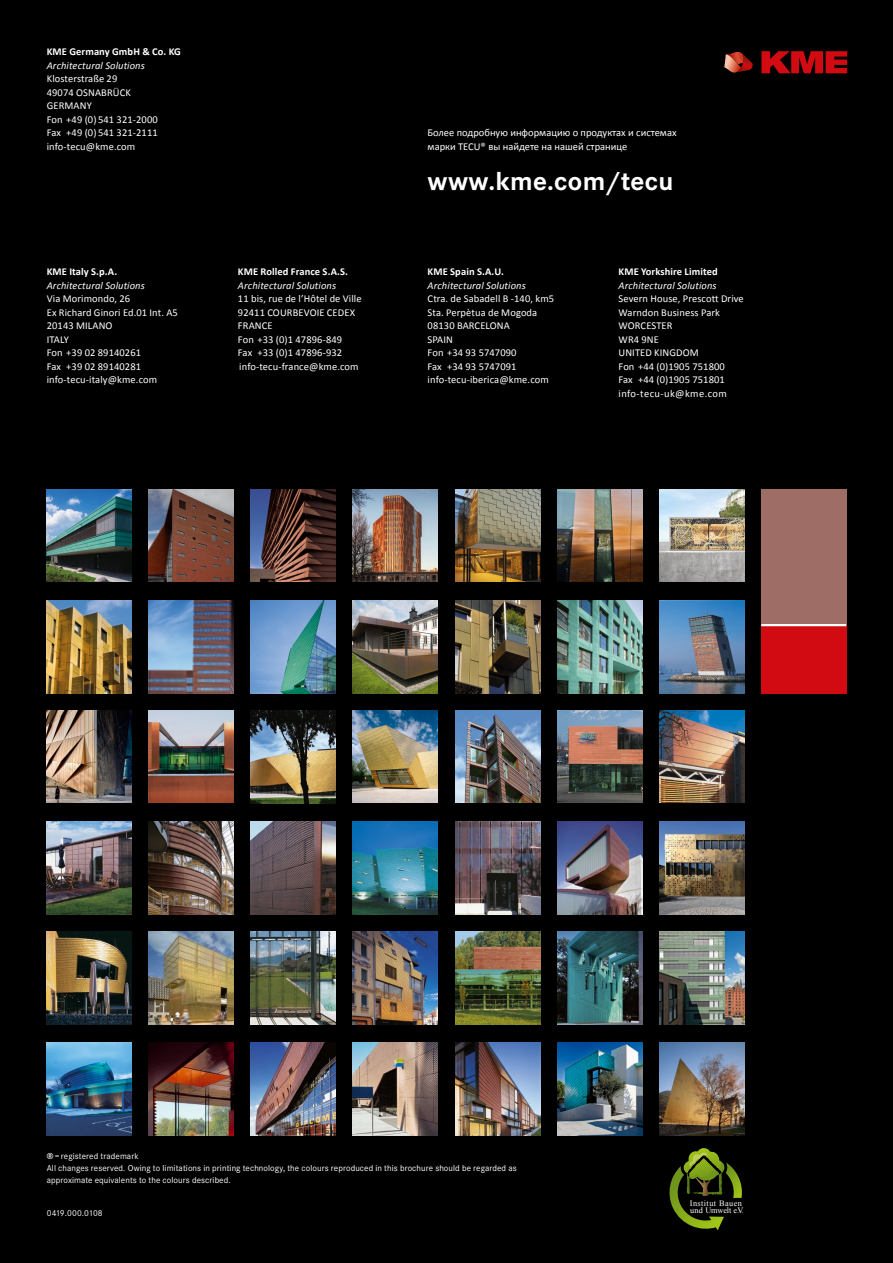
<style>
.page{position:relative;width:893px;height:1263px;background:#000}
.page>*{position:absolute;margin:0;border:0;box-sizing:border-box;transform-origin:0 0}
.t1{font:700 27px "Corporate STOT";letter-spacing:.01em;color:#fff}
.t2{font:10.5px/13.5px "Calibri";letter-spacing:.01em;color:#fff}
.t3{font:italic 10.5px "Calibri";letter-spacing:.01em;color:#fff}
.t4{font:700 10.5px "Calibri";letter-spacing:.01em;color:#fff}
.t5{font:9px/12px "Corporate STOT";letter-spacing:.01em;color:#fff}
.t6{font:9px "Corporate STOT";letter-spacing:-.01em;color:#fff}
.t7{font:8.25px/7.5px "Times New Roman";letter-spacing:.05em;color:#fff}
.s1{font-weight:700}
</style>
<div class="page">
<img style="left:149px;top:489px;width:85px;height:93px">
<img style="left:149px;top:821px;width:85px;height:93px">
<img style="left:455px;top:489px;width:85px;height:93px">
<img style="left:455px;top:821px;width:85px;height:93px">
<img style="left:251px;top:489px;width:85px;height:93px">
<img style="left:251px;top:821px;width:85px;height:93px">
<img style="left:557px;top:489px;width:85px;height:93px">
<img style="left:659px;top:489px;width:85px;height:93px">
<img style="left:557px;top:821px;width:85px;height:93px">
<img style="left:659px;top:821px;width:85px;height:93px">
<img style="left:47px;top:489px;width:85px;height:93px">
<img style="left:47px;top:821px;width:85px;height:93px">
<img style="left:353px;top:489px;width:85px;height:93px">
<img style="left:353px;top:821px;width:85px;height:93px">
<img style="left:251px;top:600px;width:85px;height:93px">
<img style="left:251px;top:931px;width:85px;height:93px">
<img style="left:557px;top:600px;width:85px;height:93px">
<img style="left:659px;top:600px;width:85px;height:93px">
<img style="left:557px;top:931px;width:85px;height:93px">
<img style="left:659px;top:931px;width:85px;height:93px">
<img style="left:149px;top:710px;width:85px;height:93px">
<img style="left:149px;top:1043px;width:85px;height:92px">
<img style="left:455px;top:710px;width:85px;height:93px">
<img style="left:455px;top:1043px;width:85px;height:92px">
<img style="left:47px;top:710px;width:85px;height:93px">
<img style="left:47px;top:1043px;width:85px;height:92px">
<img style="left:659px;top:710px;width:85px;height:93px">
<img style="left:353px;top:1043px;width:85px;height:92px">
<img style="left:47px;top:600px;width:85px;height:93px">
<img style="left:47px;top:931px;width:85px;height:93px">
<img style="left:353px;top:600px;width:85px;height:93px">
<img style="left:353px;top:931px;width:85px;height:93px">
<img style="left:149px;top:600px;width:85px;height:93px">
<img style="left:149px;top:931px;width:85px;height:93px">
<img style="left:455px;top:600px;width:85px;height:93px">
<img style="left:455px;top:931px;width:85px;height:93px">
<img style="left:251px;top:710px;width:85px;height:93px">
<img style="left:251px;top:1043px;width:85px;height:92px">
<img style="left:557px;top:710px;width:85px;height:93px">
<img style="left:353px;top:710px;width:85px;height:93px">
<img style="left:557px;top:1043px;width:85px;height:92px">
<img style="left:659px;top:1043px;width:85px;height:92px">
<svg style="left:669px;top:1150px;width:73px;height:80px"></svg>
<div style="left:761px;top:489px;width:85px;height:136px;background:#9e6d65"></div>
<div style="left:761px;top:625px;width:85px;height:68px;background:#d20a11"></div>
<hr style="left:761px;top:624px;width:85px;height:2px;background:#fff">
<svg style="left:724px;top:52px;width:29px;height:21px"></svg>
<svg style="left:761px;top:51px;width:86px;height:22px"></svg>
<p class="t4" style="left:47px;top:45px;width:136px">KME Germany GmbH &amp; Co. KG</p>
<p class="t3" style="left:47px;top:58px;width:100px">Architectural Solutions</p>
<p class="t2" style="left:47px;top:72px;width:113px">Klosterstraße 29<br>49074 OSNABRÜCK<br>GERMANY<br>Fon +49 (0) 541 321-2000<br>Fax +49 (0) 541 321-2111 info-tecu@kme.com</p>
<p class="t4" style="left:47px;top:265px;width:72px">KME Italy S.p.A.</p>
<p class="t3" style="left:47px;top:278px;width:100px">Architectural Solutions</p>
<p class="t2" style="left:47px;top:292px;width:133px">Via Morimondo, 26<br>Ex Richard Ginori Ed.01 Int. A5<br>20143 MILANO<br>ITALY<br>Fon +39 02 89140261<br>Fax +39 02 89140281 info-tecu-italy@kme.com</p>
<p class="t4" style="left:238px;top:265px;width:112px">KME Rolled France S.A.S.</p>
<p class="t3" style="left:238px;top:278px;width:100px">Architectural Solutions</p>
<p class="t2" style="left:238px;top:292px;width:125px">11 bis, rue de l’Hôtel de Ville<br>92411 COURBEVOIE CEDEX<br>FRANCE<br>Fon +33 (0)1 47896-849<br>Fax +33 (0)1 47896-932 info-tecu-france@kme.com</p>
<p class="t2" style="left:428px;top:126px;width:250px">Более подробную информацию о продуктах и системах марки TECU® вы найдете на нашей странице</p>
<h1 class="t1" style="left:428px;top:165px;width:247px">www.kme.com/tecu</h1>
<p class="t4" style="left:428px;top:265px;width:78px">KME Spain S.A.U.</p>
<p class="t3" style="left:428px;top:278px;width:100px">Architectural Solutions</p>
<p class="t2" style="left:428px;top:292px;width:128px">Ctra. de Sabadell B -140, km5<br>Sta. Perpètua de Mogoda<br>08130 BARCELONA<br>SPAIN<br>Fon +34 93 5747090<br>Fax +34 93 5747091 info-tecu-iberica@kme.com</p>
<p class="t4" style="left:618px;top:265px;width:101px">KME Yorkshire Limited</p>
<p class="t3" style="left:618px;top:278px;width:100px">Architectural Solutions</p>
<p class="t2" style="left:618px;top:292px;width:127px">Severn House, Prescott Drive<br>Warndon Business Park<br>WORCESTER<br>WR4 9NE<br>UNITED KINGDOM<br>Fon +44 (0)1905 751800<br>Fax +44 (0)1905 751801 info-tecu-uk@kme.com</p>
<p class="t5" style="left:47px;top:1150px;width:471px"><span class="s1">®</span> = registered trademark<br>All changes reserved. Owing to limitations in printing technology, the colours reproduced in this brochure should be regarded as approximate equivalents to the colours described.</p>
<p class="t6" style="left:47px;top:1208px;width:57px">0419.000.0108</p>
<p class="t7" style="left:690px;top:1199px;width:55px">Institut Bauen und Umwelt eV..</p>
</div>
